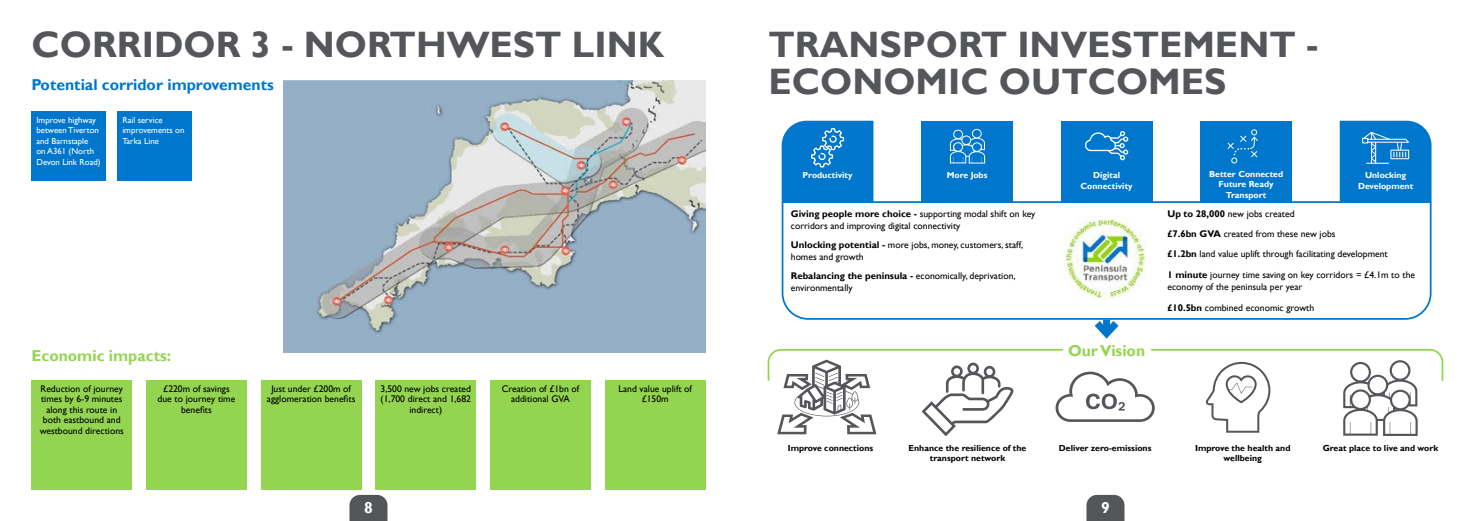
<style>
.page{position:relative;width:1474px;height:521px;background:#fff}
.page>*{position:absolute;margin:0;border:0;box-sizing:border-box;transform-origin:0 0}
.t1{font:700 36.75px/36.8px "Gill Sans";color:#54565a}
.t2{font:700 15.75px "Gill Sans";color:#07c}
.t3{font:700 15.75px "Gill Sans";color:#93d550}
.t4{font:700 15.75px "Gill Sans";color:#fff}
.t5{font:9.62px/10.5px "Gill Sans";color:#000;text-align:center}
.t6{font:700 8.75px/10.5px "Gill Sans";color:#000;text-align:center}
.t7{font:8.75px/10.5px "Gill Sans";color:#fff}
.t8{font:700 8.75px/10.5px "Gill Sans";color:#fff;text-align:center}
.s1{font-weight:700}
</style>
<div class="page">
<svg style="left:349px;top:495px;width:38px;height:26px"></svg>
<svg style="left:1086px;top:495px;width:38px;height:26px"></svg>
<div style="left:32px;top:112px;width:74px;height:69px;background:#07c"></div>
<div style="left:117px;top:112px;width:75px;height:69px;background:#07c"></div>
<div style="left:146px;top:380px;width:101px;height:109px;background:#93d550"></div>
<div style="left:32px;top:380px;width:100px;height:109px;background:#93d550"></div>
<div style="left:261px;top:380px;width:100px;height:109px;background:#93d550"></div>
<div style="left:375px;top:380px;width:101px;height:109px;background:#93d550"></div>
<div style="left:490px;top:380px;width:101px;height:109px;background:#93d550"></div>
<div style="left:605px;top:380px;width:100px;height:109px;background:#93d550"></div>
<img style="left:283px;top:80px;width:422px;height:273px">
<svg style="left:781px;top:200px;width:651px;height:113px"></svg>
<img style="left:1064px;top:216px;width:81px;height:83px">
<div style="left:921px;top:121px;width:92px;height:81px;background:#07c"></div>
<svg style="left:949px;top:129px;width:36px;height:35px"></svg>
<svg style="left:781px;top:121px;width:92px;height:81px;background:#0f7fcf"></svg>
<div style="left:1060px;top:121px;width:92px;height:81px;background:#07c"></div>
<svg style="left:1085px;top:131px;width:43px;height:29px"></svg>
<svg style="left:1339px;top:121px;width:92px;height:81px;background:#1180cf"></svg>
<div style="left:1200px;top:121px;width:91px;height:81px;background:#07c"></div>
<svg style="left:1227px;top:129px;width:30px;height:35px"></svg>
<svg style="left:767px;top:313px;width:677px;height:123px"></svg>
<h1 class="t1" style="left:32px;top:27px;width:634px">CORRIDOR 3 - NORTHWEST LINK</h1>
<h1 class="t1" style="left:768px;top:27px;width:551px">TRANSPORT INVESTEMENT -<br>ECONOMIC OUTCOMES</h1>
<p class="t7" style="left:36px;top:115px;width:66px">Improve highway between Tiverton and Barnstaple<br>on A361 (North<br>Devon Link Road)</p>
<h2 class="t2" style="left:32px;top:75px;width:244px">Potential corridor improvements</h2>
<p class="t7" style="left:122px;top:115px;width:64px">Rail service improvements on<br>Tarka Line</p>
<p class="t8" style="left:1209px;top:169px;width:76px">Better Connected<br>Future Ready<br>Transport</p>
<p class="t8" style="left:802px;top:170px;width:51px">Productivity</p>
<p class="t8" style="left:946px;top:170px;width:42px">More Jobs</p>
<p class="t8" style="left:1080px;top:170px;width:54px">Digital<br>Connectivity</p>
<p class="t8" style="left:1357px;top:170px;width:57px">Unlocking<br>Development</p>
<h2 class="t3" style="left:32px;top:346px;width:141px">Economic impacts:</h2>
<p class="t5" style="left:158px;top:383px;width:79px">£220m of savings due to journey time benefits</p>
<p class="t5" style="left:40px;top:383px;width:86px">Reduction of journey times by 6-9 minutes along this route in both eastbound and westbound directions</p>
<p class="t5" style="left:267px;top:383px;width:90px">Just under £200m of agglomeration benefits</p>
<p class="t5" style="left:380px;top:383px;width:92px">3,500 new jobs created (1,700 direct and 1,682 indirect)</p>
<p class="t5" style="left:501px;top:383px;width:79px">Creation of £1bn of additional GVA</p>
<p class="t5" style="left:618px;top:383px;width:75px">Land value uplift of £150m</p>
<p class="t5" style="left:790px;top:208px;width:246px;line-height:11.9px;text-align:left"><span class="s1">Giving people more choice -</span> supporting modal shift on key corridors and improving digital connectivity</p>
<p class="t5" style="left:790px;top:239px;width:234px;line-height:11.9px;text-align:left"><span class="s1">Unlocking potential -</span> more jobs, money, customers, staff, homes and growth</p>
<p class="t5" style="left:790px;top:270px;width:226px;line-height:11.9px;text-align:left"><span class="s1">Rebalancing the peninsula -</span> economically, deprivation, environmentally</p>
<h2 class="t3" style="left:1068px;top:341px;width:79px">Our Vision</h2>
<p class="t5" style="left:1167px;top:204px;width:249px;line-height:20.2px;text-align:left"><span class="s1">Up to 28,000</span> new jobs created<br><span class="s1">£7.6bn GVA</span> created from these new jobs<br><span class="s1">£1.2bn</span> land value uplift through facilitating development<br><span class="s1">1 minute</span> journey time saving on key corridors = £4.1m to the</p>
<p class="t5" style="left:1167px;top:277px;width:148px;line-height:20.2px;text-align:left">economy of the peninsula per year <span class="s1">£10.5bn</span> combined economic growth</p>
<p class="t6" style="left:787px;top:443px;width:87px">Improve connections</p>
<p class="t6" style="left:1195px;top:443px;width:97px">Improve the health and wellbeing</p>
<p class="t6" style="left:908px;top:443px;width:119px">Enhance the resilience of the</p>
<p class="t6" style="left:1058px;top:443px;width:94px">Deliver zero-emissions</p>
<p class="t6" style="left:1322px;top:443px;width:117px">Great place to live and work</p>
<p class="t6" style="left:929px;top:453px;width:77px">transport network</p>
<h2 class="t4" style="left:364px;top:498px;width:10px">8</h2>
<h2 class="t4" style="left:1101px;top:498px;width:10px">9</h2>
</div>
